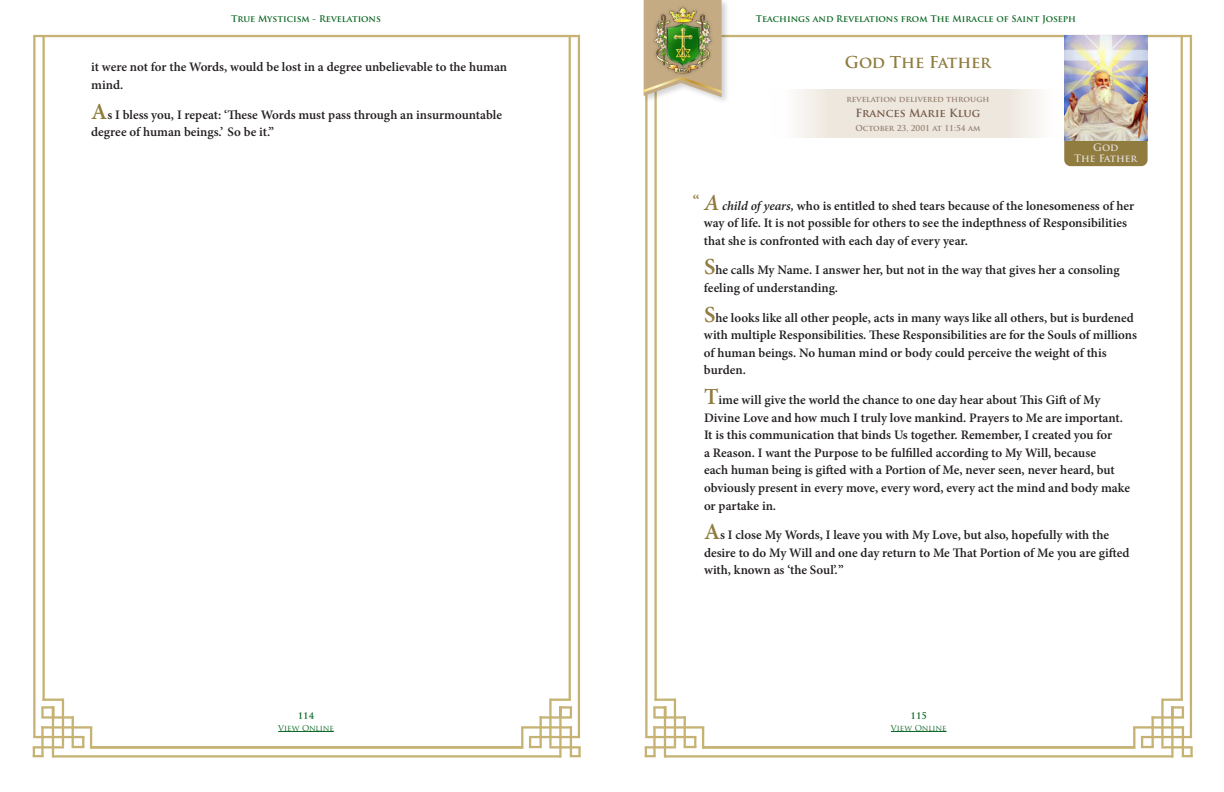
<style>
.page{position:relative;width:1224px;height:792px;background:#fff}
.page>*{position:absolute;margin:0;border:0;box-sizing:border-box;transform-origin:0 0}
.t1{font:700 16px "Trajan Pro";color:#907c3f}
.Paragraph{font:600 16px "Minion Pro";color:#907c3f}
.Paragraph-2{font:600 13px/17.6px "Minion Pro";color:#231f20}
.t2{font:700 11px "Trajan Pro";color:#765a47}
.t3{font:700 10px/11px "Trajan Pro";color:#e2dcd8;text-align:center}
.t4{font:700 9px "Trajan Pro";color:#0b6623}
.t5{font:700 8px "Trajan Pro";color:#957f70}
.t6{font:8px "Trajan Pro";letter-spacing:-.02em;color:#0b6623}
.s1{font-size:23px;color:#907c3f}
.s2{font-style:italic;font-size:23px;color:#907c3f}
.s3{font-style:italic}
</style>
<div class="page">
<hr style="left:53px;top:755px;width:508px;height:3px;background:#c6b374">
<hr style="left:33px;top:35px;width:546px;height:2px;background:#c6b374">
<hr style="left:33px;top:36px;width:3px;height:701px;background:#c6b374">
<hr style="left:42px;top:36px;width:3px;height:665px;background:#c6b374">
<hr style="left:578px;top:35px;width:2px;height:701px;background:#c6b374">
<hr style="left:569px;top:36px;width:2px;height:664px;background:#c6b374">
<hr style="left:91px;top:746px;width:431px;height:3px;background:#c6b374">
<hr style="left:33px;top:746px;width:31px;height:3px;background:#c6b374">
<hr style="left:52px;top:717px;width:2px;height:41px;background:#c6b374">
<hr style="left:41px;top:716px;width:33px;height:3px;background:#c6b374">
<svg style="left:41px;top:706px;width:13px;height:12px"></svg>
<hr style="left:42px;top:699px;width:21px;height:2px;background:#c6b374">
<hr style="left:62px;top:699px;width:2px;height:47px;background:#c6b374">
<hr style="left:72px;top:716px;width:2px;height:31px;background:#c6b374">
<svg style="left:72px;top:738px;width:12px;height:10px"></svg>
<hr style="left:33px;top:736px;width:51px;height:2px;background:#c6b374">
<hr style="left:41px;top:726px;width:51px;height:3px;background:#c6b374">
<hr style="left:41px;top:726px;width:3px;height:31px;background:#c6b374">
<hr style="left:90px;top:727px;width:2px;height:22px;background:#c6b374">
<svg style="left:33px;top:748px;width:11px;height:9px"></svg>
<hr style="left:549px;top:746px;width:32px;height:3px;background:#c6b374">
<hr style="left:559px;top:717px;width:3px;height:41px;background:#c6b374">
<hr style="left:540px;top:716px;width:32px;height:3px;background:#c6b374">
<svg style="left:559px;top:706px;width:13px;height:11px"></svg>
<hr style="left:550px;top:699px;width:21px;height:2px;background:#c6b374">
<hr style="left:549px;top:699px;width:3px;height:47px;background:#c6b374">
<hr style="left:540px;top:716px;width:2px;height:31px;background:#c6b374">
<svg style="left:529px;top:738px;width:13px;height:10px"></svg>
<hr style="left:529px;top:736px;width:51px;height:2px;background:#c6b374">
<hr style="left:521px;top:726px;width:51px;height:3px;background:#c6b374">
<hr style="left:570px;top:726px;width:2px;height:31px;background:#c6b374">
<hr style="left:521px;top:727px;width:2px;height:22px;background:#c6b374">
<svg style="left:572px;top:747px;width:9px;height:10px"></svg>
<hr style="left:665px;top:755px;width:508px;height:3px;background:#c6b374">
<hr style="left:645px;top:35px;width:546px;height:2px;background:#c6b374">
<hr style="left:645px;top:36px;width:3px;height:701px;background:#c6b374">
<hr style="left:654px;top:36px;width:3px;height:665px;background:#c6b374">
<hr style="left:1190px;top:35px;width:2px;height:701px;background:#c6b374">
<hr style="left:1181px;top:36px;width:2px;height:664px;background:#c6b374">
<hr style="left:703px;top:746px;width:431px;height:3px;background:#c6b374">
<hr style="left:645px;top:746px;width:31px;height:3px;background:#c6b374">
<hr style="left:664px;top:717px;width:2px;height:41px;background:#c6b374">
<hr style="left:653px;top:716px;width:33px;height:3px;background:#c6b374">
<svg style="left:653px;top:706px;width:13px;height:12px"></svg>
<hr style="left:654px;top:699px;width:21px;height:2px;background:#c6b374">
<hr style="left:674px;top:699px;width:2px;height:47px;background:#c6b374">
<hr style="left:684px;top:716px;width:2px;height:31px;background:#c6b374">
<svg style="left:684px;top:738px;width:12px;height:10px"></svg>
<hr style="left:645px;top:736px;width:51px;height:2px;background:#c6b374">
<hr style="left:653px;top:726px;width:51px;height:3px;background:#c6b374">
<hr style="left:653px;top:726px;width:3px;height:31px;background:#c6b374">
<hr style="left:702px;top:727px;width:2px;height:22px;background:#c6b374">
<svg style="left:645px;top:748px;width:11px;height:9px"></svg>
<hr style="left:1161px;top:746px;width:32px;height:3px;background:#c6b374">
<hr style="left:1171px;top:717px;width:3px;height:41px;background:#c6b374">
<hr style="left:1152px;top:716px;width:32px;height:3px;background:#c6b374">
<svg style="left:1171px;top:706px;width:13px;height:11px"></svg>
<hr style="left:1162px;top:699px;width:21px;height:2px;background:#c6b374">
<hr style="left:1161px;top:699px;width:3px;height:47px;background:#c6b374">
<hr style="left:1152px;top:716px;width:2px;height:31px;background:#c6b374">
<svg style="left:1141px;top:738px;width:13px;height:10px"></svg>
<hr style="left:1141px;top:736px;width:51px;height:2px;background:#c6b374">
<hr style="left:1133px;top:726px;width:51px;height:3px;background:#c6b374">
<hr style="left:1182px;top:726px;width:2px;height:31px;background:#c6b374">
<hr style="left:1133px;top:727px;width:2px;height:22px;background:#c6b374">
<svg style="left:1184px;top:747px;width:9px;height:10px"></svg>
<div style="left:770px;top:89px;width:148px;height:49px;background:linear-gradient(to right,#faf9f7,#e8e1d5)"></div>
<div style="left:918px;top:89px;width:148px;height:49px;background:linear-gradient(to right,#e8e0d5,#faf8f6)"></div>
<hr style="left:278px;top:731px;width:56px;height:1px;background:#0b6623">
<hr style="left:891px;top:731px;width:56px;height:1px;background:#0b6623">
<div style="left:1064px;top:47px;width:84px;height:119px;background:#907c3f;border-radius:6px"></div>
<img style="left:1064px;top:35px;width:84px;height:106px">
<div style="left:642px;top:0;width:88px;height:105px;background:#231f20;opacity:.2"></div>
<svg style="left:644px;top:0;width:78px;height:97px"></svg>
<img style="left:650px;top:2px;width:65px;height:77px">
<p class="t4" style="left:231px;top:13px;width:151px">True Mysticism - Revelations</p>
<p class="Paragraph-2" style="left:91px;top:58px;width:417px">it were not for the Words, would be lost in a degree unbelievable to the human mind.</p>
<p class="Paragraph-2" style="left:91px;top:106px;width:412px"><span class="s1">A</span>s I bless you, I repeat: ‘These Words must pass through an insurmountable degree of human beings.’ So be it.”</p>
<p class="t4" style="left:756px;top:13px;width:322px">Teachings and Revelations from The Miracle of Saint Joseph</p>
<p class="t1" style="left:845px;top:52px;width:148px">God The Father</p>
<p class="t5" style="left:846px;top:94px;width:145px">revelation delivered through</p>
<p class="t2" style="left:855px;top:106px;width:127px">Frances Marie Klug</p>
<p class="t5" style="left:855px;top:123px;width:127px">October 23, 2001 at 11:54 am</p>
<p class="t3" style="left:1074px;top:142px;width:65px">God<br>The Father</p>
<p class="Paragraph" style="left:693px;top:190px;width:8px">“</p>
<p class="Paragraph-2" style="left:704px;top:197px;width:432px"><span class="s2">A</span> <span class="s3">child of years,</span> who is entitled to shed tears because of the lonesomeness of her way of life. It is not possible for others to see the indepthness of Responsibilities that she is confronted with each day of every year.</p>
<p class="Paragraph-2" style="left:704px;top:261px;width:417px"><span class="s1">S</span>he calls My Name. I answer her, but not in the way that gives her a consoling feeling of understanding.</p>
<p class="Paragraph-2" style="left:704px;top:309px;width:435px"><span class="s1">S</span>he looks like all other people, acts in many ways like all others, but is burdened with multiple Responsibilities. These Responsibilities are for the Souls of millions of human beings. No human mind or body could perceive the weight of this burden.</p>
<p class="Paragraph-2" style="left:704px;top:391px;width:428px"><span class="s1">T</span>ime will give the world the chance to one day hear about This Gift of My Divine Love and how much I truly love mankind. Prayers to Me are important.<br>It is this communication that binds Us together. Remember, I created you for<br>a Reason. I want the Purpose to be fulfilled according to My Will, because<br>each human being is gifted with a Portion of Me, never seen, never heard, but obviously present in every move, every word, every act the mind and body make or partake in.</p>
<p class="Paragraph-2" style="left:704px;top:526px;width:427px"><span class="s1">A</span>s I close My Words, I leave you with My Love, but also, hopefully with the desire to do My Will and one day return to Me That Portion of Me you are gifted with, known as ‘the Soul’.”</p>
<p class="t4" style="left:298px;top:710px;width:18px">114</p>
<p class="t4" style="left:911px;top:710px;width:18px">115</p>
<p class="t6" style="left:278px;top:723px;width:57px">View Online</p>
<p class="t6" style="left:891px;top:723px;width:57px">View Online</p>
</div>
